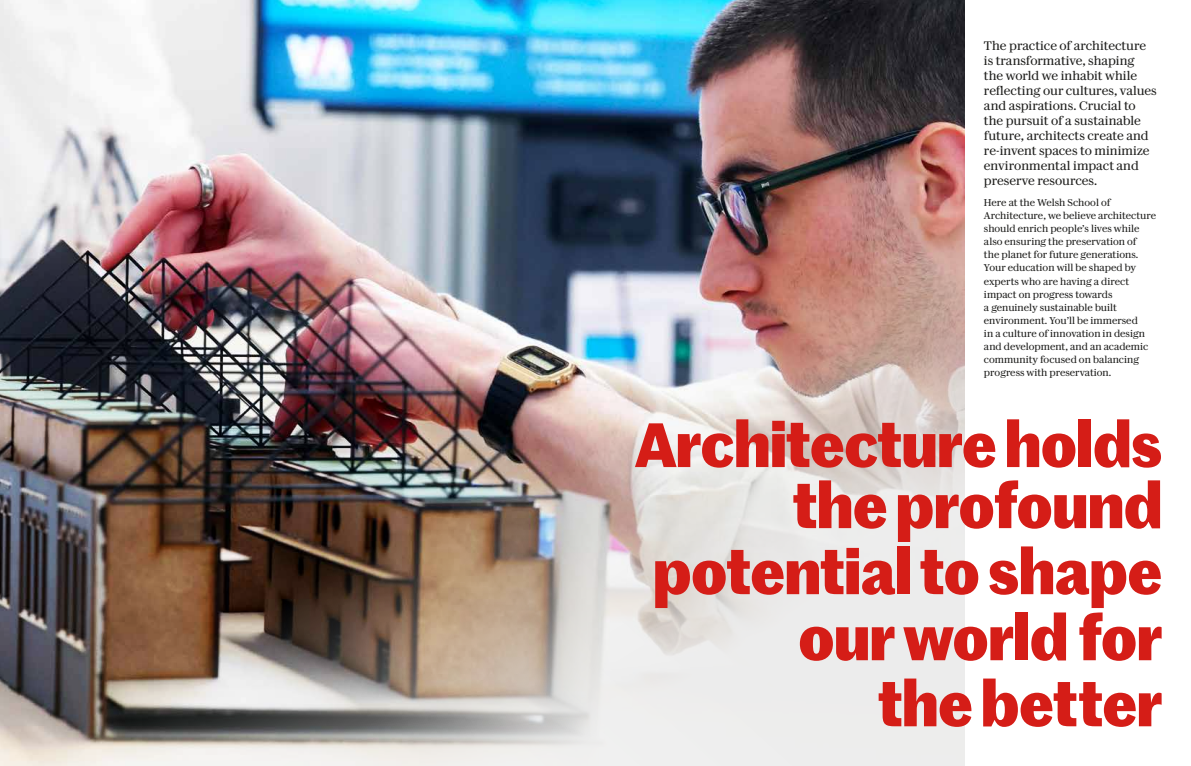
<style>
.page{position:relative;width:1191px;height:766px;background:#fff}
.page>*{position:absolute;margin:0;border:0;box-sizing:border-box;transform-origin:0 0}
.t1{font:700 61px/66px "Marr Sans";letter-spacing:-.02em;color:#d51d17;text-align:right}
.t2{font:12.5px/15px "Darby Serif Text";color:#1d1d1b}
.t3{font:10px/13px "Darby Serif Text";color:#1d1d1b}
</style>
<div class="page">
<img style="left:807px;top:0;width:157px;height:765px">
<img style="left:0;top:0;width:807px;height:765px">
<p class="t2" style="left:984px;top:37px;width:174px">The practice of architecture is transformative, shaping the world we inhabit while reflecting our cultures, values and aspirations. Crucial to the pursuit of a sustainable future, architects create and re-invent spaces to minimize environmental impact and preserve resources.</p>
<p class="t3" style="left:984px;top:196px;width:174px">Here at the Welsh School of<br>Architecture, we believe architecture should enrich people’s lives while also ensuring the preservation of<br>the planet for future generations.<br>Your education will be shaped by experts who are having a direct impact on progress towards<br>a genuinely sustainable built environment. You’ll be immersed<br>in a culture of innovation in design and development, and an academic community focused on balancing progress with preservation.</p>
<h1 class="t1" style="left:635px;top:410px;width:529px;line-height:61px">Architecture holds the profound</h1>
<h1 class="t1" style="left:652px;top:534px;width:511px">potential to shape our world for<br>the better</h1>
</div>
